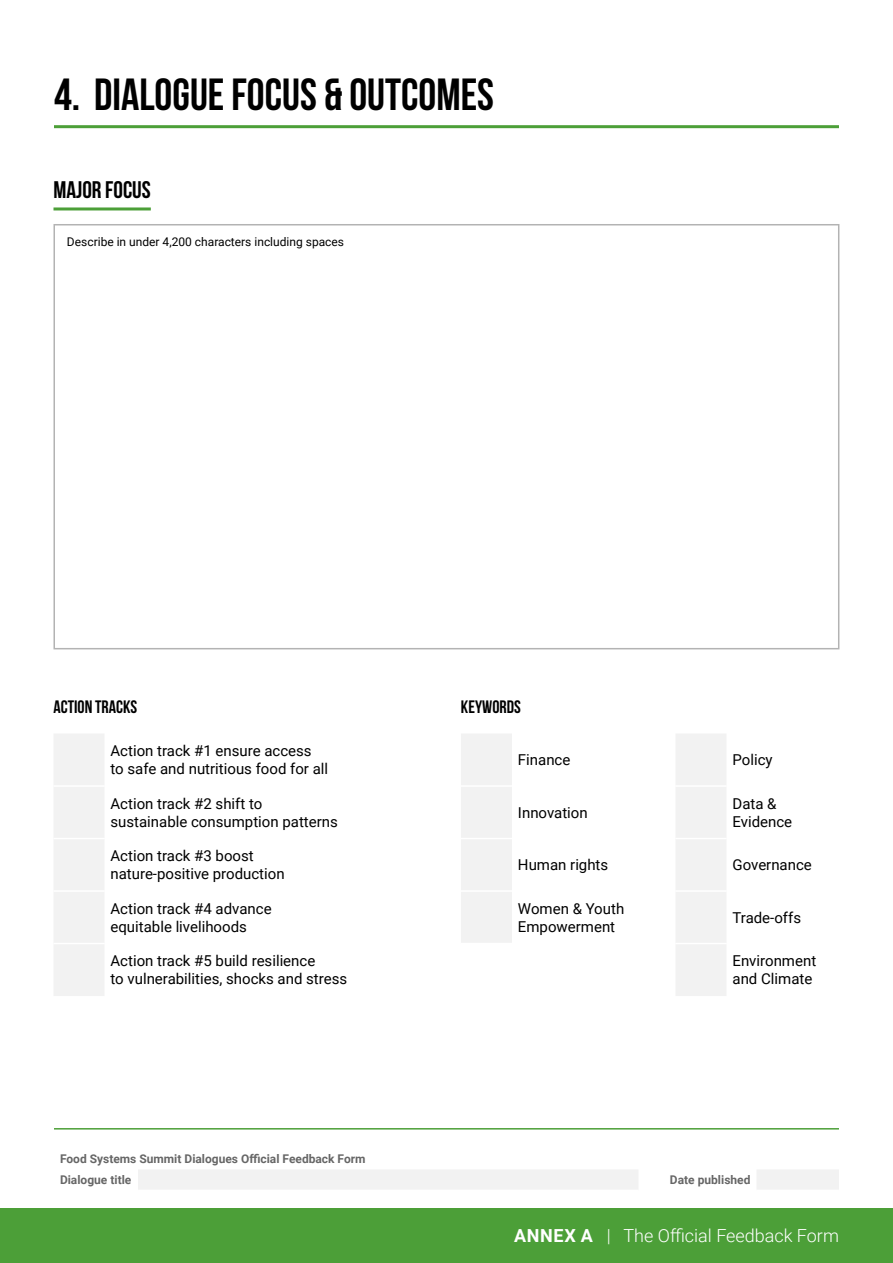
<style>
.page{position:relative;width:893px;height:1263px;background:#fff}
.page>*{position:absolute;margin:0;border:0;box-sizing:border-box;transform-origin:0 0}
.t1{font:700 45px "Bebas Neue";color:#000}
.t2{font:700 24px "Bebas Neue";color:#000}
.t3{font:300 18px "Roboto";color:#fff}
.t4{font:700 18px "Bebas Neue";color:#000}
.t5{font:15px/18px "Roboto";color:#000}
.t6{font:700 12px/21px "Roboto";color:#666}
.t7{font:12px "Roboto";color:#000}
.s1{font-weight:700}
</style>
<div class="page">
<div style="left:0;top:1209px;width:893px;height:54px;background:#4c9f38"></div>
<hr style="left:54px;top:125px;width:785px;height:3px;background:#4c9f38">
<hr style="left:53px;top:207px;width:98px;height:3px;background:#4c9f38">
<div style="left:53px;top:224px;width:786px;height:425px;border:2px solid #b3b3b3"></div>
<div style="left:54px;top:734px;width:50px;height:262px;background:#f2f2f2"></div>
<hr style="left:53px;top:785px;width:51px;height:2px;background:#fff">
<hr style="left:53px;top:838px;width:51px;height:1px;background:#fff">
<hr style="left:53px;top:890px;width:51px;height:2px;background:#fff">
<hr style="left:53px;top:943px;width:51px;height:1px;background:#fff">
<svg style="left:461px;top:734px;width:265px;height:262px"></svg>
<hr style="left:461px;top:785px;width:51px;height:2px;background:#fff">
<hr style="left:512px;top:785px;width:163px;height:2px;background:#fff">
<hr style="left:675px;top:785px;width:51px;height:2px;background:#fff">
<hr style="left:461px;top:838px;width:51px;height:1px;background:#fff">
<hr style="left:512px;top:838px;width:163px;height:1px;background:#fff">
<hr style="left:675px;top:838px;width:51px;height:1px;background:#fff">
<hr style="left:461px;top:890px;width:51px;height:2px;background:#fff">
<hr style="left:512px;top:890px;width:163px;height:2px;background:#fff">
<hr style="left:675px;top:890px;width:51px;height:2px;background:#fff">
<hr style="left:461px;top:943px;width:51px;height:1px;background:#fff">
<hr style="left:512px;top:943px;width:163px;height:1px;background:#fff">
<hr style="left:675px;top:943px;width:51px;height:1px;background:#fff">
<svg style="left:138px;top:1170px;width:701px;height:19px"></svg>
<hr style="left:54px;top:1128px;width:785px;height:1px;background:#4c9f38">
<h1 class="t1" style="left:54px;top:70px;width:442px">4. DIALOGUE FOCUS &amp; OUTCOMES</h1>
<h2 class="t2" style="left:53px;top:177px;width:99px">MAJOR FOCUS</h2>
<p class="t7" style="left:67px;top:234px;width:279px">Describe in under 4,200 characters including spaces</p>
<p class="t4" style="left:53px;top:696px;width:85px">ACTION TRACKS</p>
<p class="t5" style="left:110px;top:741px;width:219px">Action track #1 ensure access to safe and nutritious food for all</p>
<p class="t5" style="left:110px;top:794px;width:229px">Action track #2 shift to sustainable consumption patterns</p>
<p class="t5" style="left:110px;top:846px;width:176px">Action track #3 boost nature-positive production</p>
<p class="t5" style="left:110px;top:899px;width:163px">Action track #4 advance equitable livelihoods</p>
<p class="t5" style="left:110px;top:951px;width:238px">Action track #5 build resilience<br>to vulnerabilities, shocks and stress</p>
<p class="t6" style="left:60px;top:1148px;width:307px">Food Systems Summit Dialogues Official Feedback Form<br>Dialogue title</p>
<p class="t4" style="left:461px;top:696px;width:61px">KEYWORDS</p>
<p class="t5" style="left:518px;top:750px;width:54px">Finance</p>
<p class="t5" style="left:732px;top:750px;width:42px">Policy</p>
<p class="t5" style="left:518px;top:803px;width:71px">Innovation</p>
<p class="t5" style="left:732px;top:794px;width:61px">Data &amp;<br>Evidence</p>
<p class="t5" style="left:518px;top:855px;width:92px">Human rights</p>
<p class="t5" style="left:732px;top:855px;width:81px">Governance</p>
<p class="t5" style="left:518px;top:899px;width:108px">Women &amp; Youth<br>Empowerment</p>
<p class="t5" style="left:732px;top:908px;width:70px">Trade-offs</p>
<p class="t5" style="left:732px;top:951px;width:85px">Environment and Climate</p>
<p class="t6" style="left:670px;top:1169px;width:82px">Date published</p>
<p class="t3" style="left:514px;top:1223px;width:326px"><span class="s1">ANNEX A</span> | The Official Feedback Form</p>
</div>
